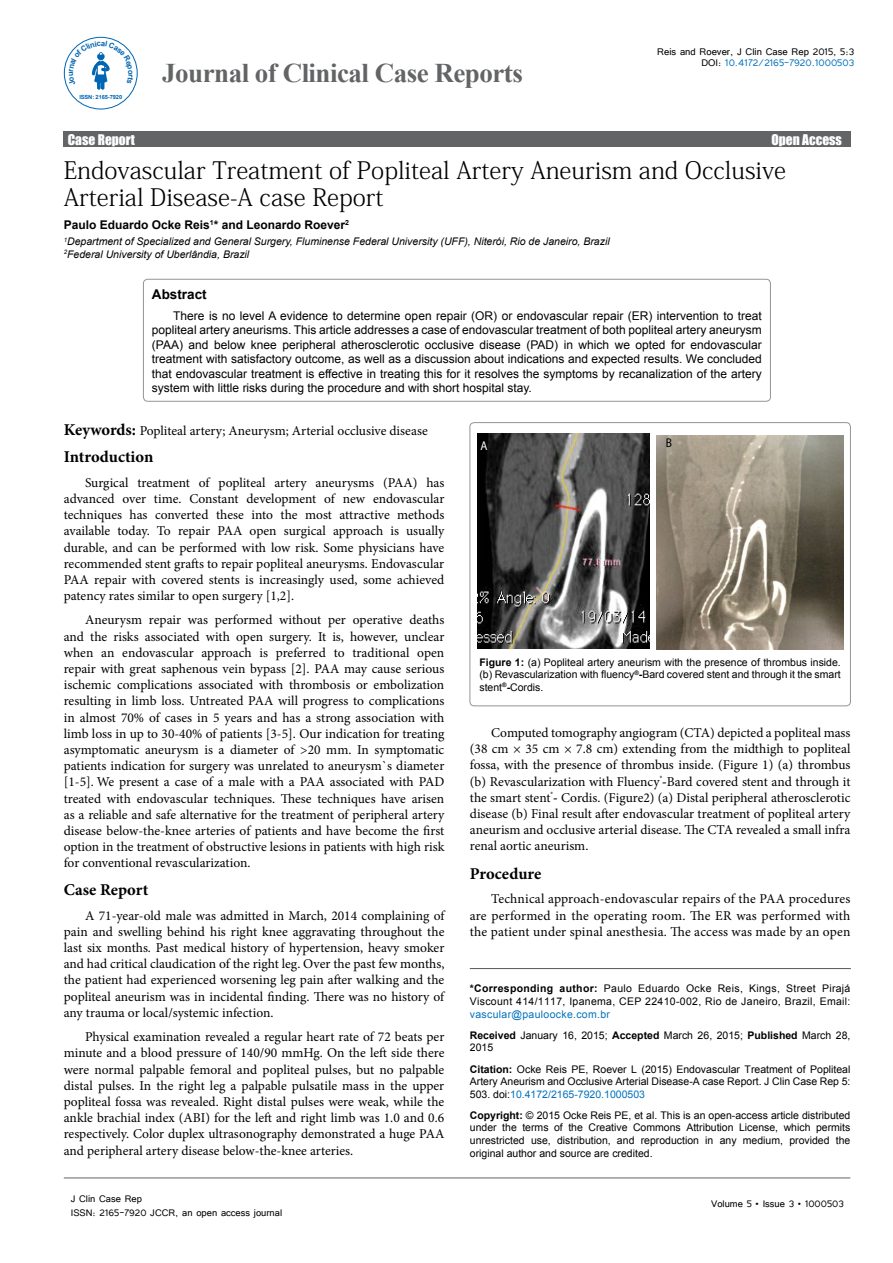
<style>
.page{position:relative;width:893px;height:1263px;background:#fff}
.page>*{position:absolute;margin:0;border:0;box-sizing:border-box;transform-origin:0 0}
.t1{font:700 27px "Times New Roman";letter-spacing:-.02em;color:#636466}
.t2{font:24px/27px "Adobe Fangsong Std";color:#000}
.Hedding{font:700 16.5px "Minion Pro";color:#000}
.Hedding-2{font:13.5px/16.2px "Minion Pro";color:#000;text-align:justify}
.t3{font:13.5px "Impact";color:#fff}
.t4{font:700 13.5px "Arial";color:#000}
.t5{font:12.75px "Myriad Pro";color:#fff;scale:.91 1}
.t6{font:12.75px "Myriad Pro";color:#000;scale:.91 1}
.t7{font:12.15px/11.2px "Tunga";color:#000;text-align:right}
.t8{font:12px/14.4px "Arial";color:#000;text-align:justify}
.t9{font:12px/14.4px "Tunga";color:#000}
.t10{font:700 12px "Arial";color:#000}
.t11{font:10.5px/12.6px "Arial";color:#000;text-align:justify}
.t12{font:italic 10.5px "Arial";color:#000}
.t13{font:700 5.7px "Arial";letter-spacing:-.02em;color:#0066b3}
.s1{color:#0072bc}
.s2{font-weight:700;font-size:16.5px}
.s3{font-weight:700}
</style>
<div class="page">
<div style="left:63px;top:131px;width:787px;height:16px;background:#636466"></div>
<hr style="left:64px;top:1178px;width:786px;height:1px;background:#636466">
<hr style="left:470px;top:968px;width:380px;height:1px;background:#636466">
<div style="left:143px;top:279px;width:627px;height:122px;border:1px solid #939598;border-radius:4px"></div>
<div style="left:470px;top:423px;width:380px;height:283px;border:1px solid #939598;border-radius:4px"></div>
<img style="left:477px;top:434px;width:173px;height:215px">
<img style="left:656px;top:435px;width:187px;height:214px">
<div style="left:64px;top:37px;width:74px;height:72px;border:1px solid #0066b3;border-radius:50%"></div>
<svg style="left:69px;top:41px;width:64px;height:49px"></svg>
<p class="t13" style="left:79px;top:93px;width:44px">ISSN: 2165-7920</p>
<h1 class="t1" style="left:162px;top:55px;width:362px">Journal of Clinical Case Reports</h1>
<p class="t7" style="left:657px;top:45px;width:198px">Reis and Roever, J Clin Case Rep 2015, 5:3<br>DOI: <span class="s1">10.4172/2165-7920.1000503</span></p>
<p class="t3" style="left:68px;top:129px;width:69px">Case Report</p>
<p class="t3" style="left:771px;top:129px;width:72px">Open Access</p>
<p class="t2" style="left:64px;top:156px;width:724px">Endovascular Treatment of Popliteal Artery Aneurism and Occlusive<br>Arterial Disease-A case Report</p>
<p class="t10" style="left:64px;top:216px;width:287px">Paulo Eduardo Ocke Reis<sup>1</sup>* and Leonardo Roever<sup>2</sup></p>
<p class="t12" style="left:64px;top:235px;width:547px"><sup>1</sup>Department of Specialized and General Surgery, Fluminense Federal University (UFF), Niterói, Rio de Janeiro, Brazil</p>
<p class="t12" style="left:64px;top:247px;width:187px"><sup>2</sup>Federal University of Uberlândia, Brazil</p>
<p class="t4" style="left:152px;top:285px;width:56px">Abstract</p>
<p class="t8" style="left:152px;top:309px;width:611px;text-indent:21px">There is no level A evidence to determine open repair (OR) or endovascular repair (ER) intervention to treat popliteal artery aneurisms. This article addresses a case of endovascular treatment of both popliteal artery aneurysm (PAA) and below knee peripheral atherosclerotic occlusive disease (PAD) in which we opted for endovascular treatment with satisfactory outcome, as well as a discussion about indications and expected results. We concluded that endovascular treatment is effective in treating this for it resolves the symptoms by recanalization of the artery system with little risks during the procedure and with short hospital stay.</p>
<p class="Hedding-2" style="left:64px;top:422px;width:365px"><span class="s2">Keywords:</span> Popliteal artery; Aneurysm; Arterial occlusive disease</p>
<p class="Hedding" style="left:64px;top:446px;width:91px">Introduction</p>
<p class="Hedding-2" style="left:64px;top:474px;width:382px;text-indent:21px">Surgical treatment of popliteal artery aneurysms (PAA) has advanced over time. Constant development of new endovascular techniques has converted these into the most attractive methods available today. To repair PAA open surgical approach is usually durable, and can be performed with low risk. Some physicians have recommended stent grafts to repair popliteal aneurysms. Endovascular PAA repair with covered stents is increasingly used, some achieved patency rates similar to open surgery [1,2].</p>
<p class="Hedding-2" style="left:64px;top:612px;width:382px;text-indent:21px">Aneurysm repair was performed without per operative deaths and the risks associated with open surgery. It is, however, unclear when an endovascular approach is preferred to traditional open repair with great saphenous vein bypass [2]. PAA may cause serious ischemic complications associated with thrombosis or embolization resulting in limb loss. Untreated PAA will progress to complications in almost 70% of cases in 5 years and has a strong association with limb loss in up to 30-40% of patients [3-5]. Our indication for treating asymptomatic aneurysm is a diameter of &gt;20 mm. In symptomatic patients indication for surgery was unrelated to aneurysm`s diameter [1-5]. We present a case of a male with a PAA associated with PAD treated with endovascular techniques. These techniques have arisen as a reliable and safe alternative for the treatment of peripheral artery disease below-the-knee arteries of patients and have become the first option in the treatment of obstructive lesions in patients with high risk for conventional revascularization.</p>
<p class="Hedding" style="left:64px;top:878px;width:86px">Case Report</p>
<p class="Hedding-2" style="left:64px;top:907px;width:382px;text-indent:21px">A 71-year-old male was admitted in March, 2014 complaining of pain and swelling behind his right knee aggravating throughout the last six months. Past medical history of hypertension, heavy smoker and had critical claudication of the right leg. Over the past few months, the patient had experienced worsening leg pain after walking and the popliteal aneurism was in incidental finding. There was no history of any trauma or local/systemic infection.</p>
<p class="Hedding-2" style="left:64px;top:1029px;width:382px;text-indent:21px">Physical examination revealed a regular heart rate of 72 beats per minute and a blood pressure of 140/90 mmHg. On the left side there were normal palpable femoral and popliteal pulses, but no palpable distal pulses. In the right leg a palpable pulsatile mass in the upper popliteal fossa was revealed. Right distal pulses were weak, while the ankle brachial index (ABI) for the left and right limb was 1.0 and 0.6 respectively. Color duplex ultrasonography demonstrated a huge PAA and peripheral artery disease below-the-knee arteries.</p>
<p class="t9" style="left:71px;top:1190px;width:213px">J Clin Case Rep<br>ISSN: 2165-7920 JCCR, an open access journal</p>
<p class="t5" style="left:480px;top:438px;width:9px">A</p>
<p class="t6" style="left:666px;top:435px;width:8px">B</p>
<p class="t11" style="left:479px;top:656px;width:363px"><span class="s3">Figure 1:</span> (a) Popliteal artery aneurism with the presence of thrombus inside. (b) Revascularization with fluency<sup>®</sup><span class="s3">-</span>Bard covered stent and through it the smart stent<sup>®</sup><span class="s3">-</span>Cordis.</p>
<p class="Hedding-2" style="left:470px;top:725px;width:382px;text-indent:21px">Computed tomography angiogram (CTA) depicted a popliteal mass (38 cm × 35 cm × 7.8 cm) extending from the midthigh to popliteal fossa, with the presence of thrombus inside. (Figure 1) (a) thrombus (b) Revascularization with Fluency<sup>®</sup><span class="s3">-</span>Bard covered stent and through it the smart stent<sup>®</sup><span class="s3">-</span> Cordis. (Figure2) (a) Distal peripheral atherosclerotic disease (b) Final result after endovascular treatment of popliteal artery aneurism and occlusive arterial disease. The CTA revealed a small infra renal aortic aneurism.</p>
<p class="Hedding" style="left:470px;top:862px;width:73px">Procedure</p>
<p class="Hedding-2" style="left:470px;top:891px;width:382px;text-indent:21px">Technical approach-endovascular repairs of the PAA procedures are performed in the operating room. The ER was performed with the patient under spinal anesthesia. The access was made by an open</p>
<p class="t11" style="left:470px;top:982px;width:382px"><span class="s3">*Corresponding author:</span> Paulo Eduardo Ocke Reis, Kings, Street Pirajá Viscount 414/1117, Ipanema, CEP 22410-002, Rio de Janeiro, Brazil, Email: <span class="s1">vascular@pauloocke.com.br</span></p>
<p class="t11" style="left:470px;top:1029px;width:382px"><span class="s3">Received</span> January 16, 2015; <span class="s3">Accepted</span> March 26, 2015; <span class="s3">Published</span> March 28,<br>2015</p>
<p class="t11" style="left:470px;top:1063px;width:382px"><span class="s3">Citation:</span> Ocke Reis PE, Roever L (2015) Endovascular Treatment of Popliteal Artery Aneurism and Occlusive Arterial Disease-A case Report. J Clin Case Rep 5:<br>503. doi:<span class="s1">10.4172/2165-7920.1000503</span></p>
<p class="t11" style="left:470px;top:1109px;width:382px"><span class="s3">Copyright:</span> © 2015 Ocke Reis PE, et al. This is an open-access article distributed under the terms of the Creative Commons Attribution License, which permits unrestricted use, distribution, and reproduction in any medium, provided the original author and source are credited.</p>
<p class="t9" style="left:711px;top:1196px;width:134px">Volume 5 • Issue 3 • 1000503</p>
</div>
